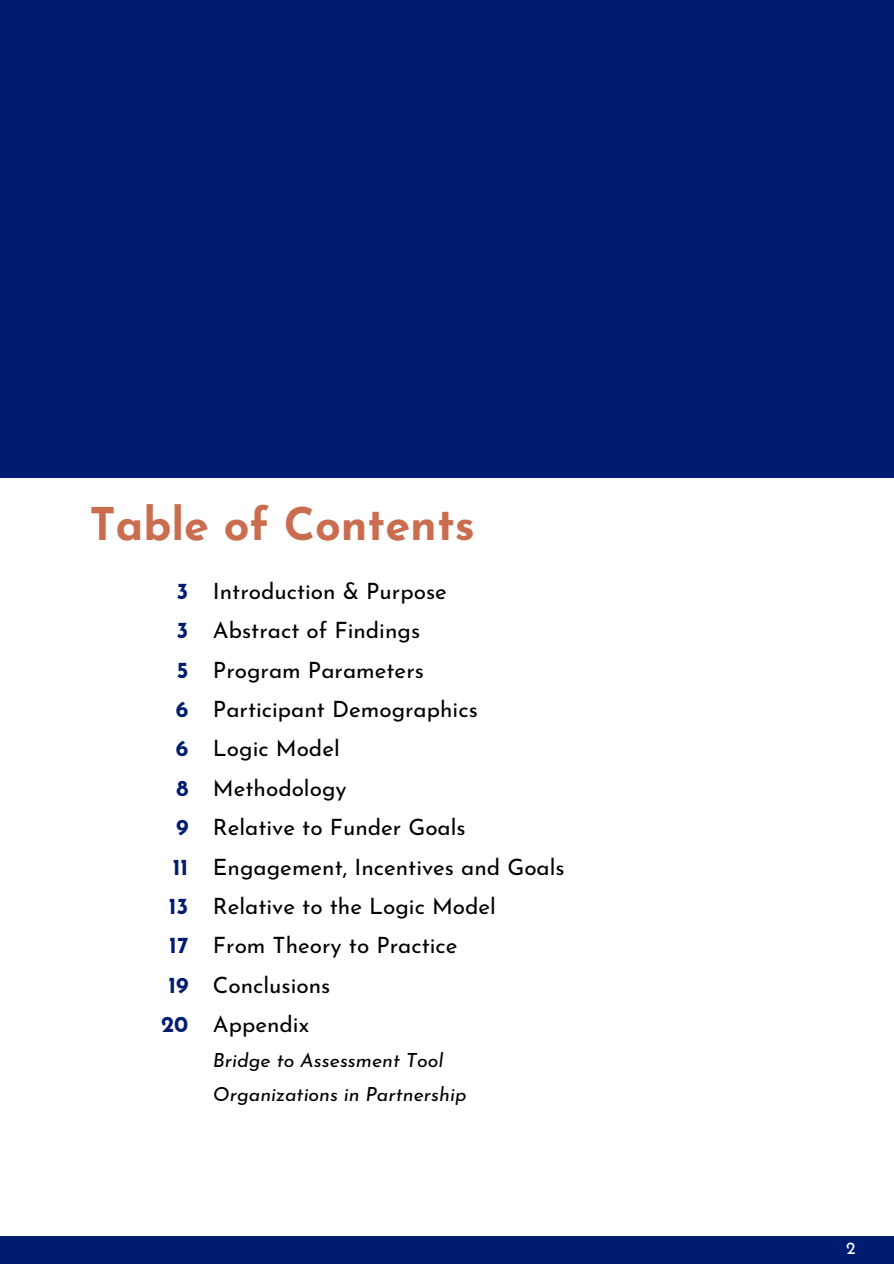
<style>
.page{position:relative;width:894px;height:1264px;background:#fff}
.page>*{position:absolute;margin:0;border:0;box-sizing:border-box;transform-origin:0 0}
.t1{font:700 45px "Josefin Sans";color:#ca6d4f}
.t2{font:22.5px/39.3px "Josefin Sans";color:#000}
.t3{font:700 22.5px/39.3px "Josefin Sans";color:#001c71;text-align:right}
.t4{font:italic 19.5px/33.8px "Josefin Sans";color:#000}
.t5{font:17.4px "Josefin Sans";color:#fff}
</style>
<div class="page">
<div style="left:0;top:0;width:893px;height:477px;background:#001c71"></div>
<div style="left:0;top:1236px;width:893px;height:27px;background:#001c71"></div>
<h1 class="t1" style="left:89px;top:506px;width:387px">Table of Contents</h1>
<p class="t3" style="left:161px;top:573px;width:29px">3<br>3<br>5<br>6<br>6<br>8<br>9<br>11<br>13<br>17<br>19<br>20</p>
<p class="t2" style="left:213px;top:573px;width:353px">Introduction &amp; Purpose<br>Abstract of Findings<br>Program Parameters<br>Participant Demographics<br>Logic Model<br>Methodology<br>Relative to Funder Goals<br>Engagement, Incentives and Goals<br>Relative to the Logic Model<br>From Theory to Practice<br>Conclusions<br>Appendix</p>
<p class="t4" style="left:213px;top:1045px;width:255px">Bridge to Assessment Tool<br>Organizations in Partnership</p>
<p class="t5" style="left:845px;top:1240px;width:11px">2</p>
</div>
